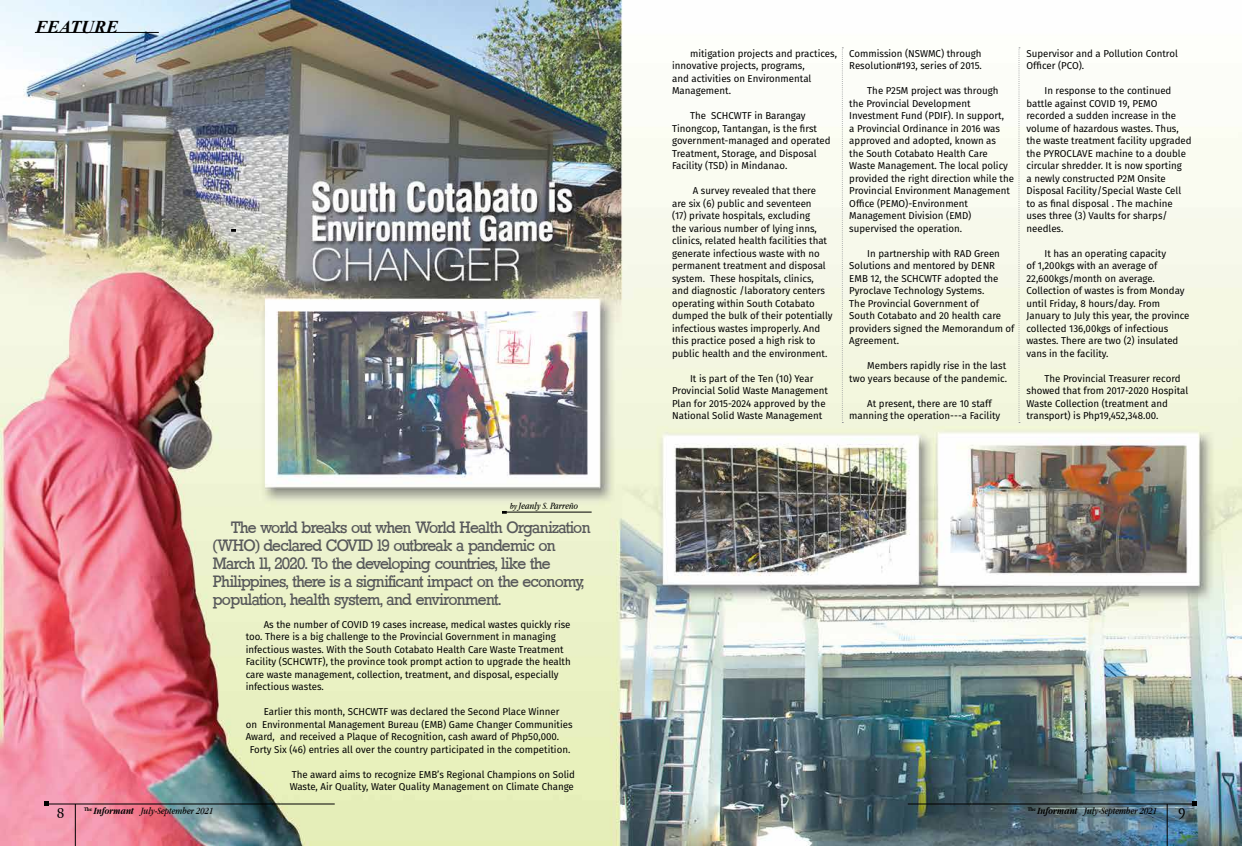
<style>
.page{position:relative;width:1242px;height:846px;background:#fff}
.page>*{position:absolute;margin:0;border:0;box-sizing:border-box;transform-origin:0 0}
.t1{font:italic 700 18px "Times New Roman";color:#000}
.t2{font:16px/18px "Rockwell";color:#58595b}
.t3{font:16px "Apple Garamond";color:#000}
.t4{font:10px/12.5px "Fira Sans";color:#000}
.t5{font:italic 10px "Apple Garamond";color:#000}
.s1{font-size:9px}
.s2{font-weight:700}
</style>
<div class="page">
<img style="left:0;top:0;width:1242px;height:846px">
<hr style="left:908px;top:804px;width:289px;height:1px;background:#000">
<hr style="left:46px;top:804px;width:289px;height:1px;background:#000">
<svg style="left:1192px;top:802px;width:5px;height:4px"></svg>
<svg style="left:44px;top:802px;width:4px;height:4px"></svg>
<hr style="left:1167px;top:804px;width:1px;height:42px;background:#000">
<hr style="left:75px;top:804px;width:1px;height:42px;background:#000">
<svg style="left:231px;top:229px;width:5px;height:3px"></svg>
<hr style="left:507px;top:512px;width:85px;height:1px;background:#000">
<svg style="left:502px;top:511px;width:5px;height:3px"></svg>
<svg style="left:842px;top:47px;width:1px;height:376px"></svg>
<svg style="left:1019px;top:47px;width:1px;height:376px"></svg>
<hr style="left:35px;top:32px;width:124px;height:1px;background:#000">
<h1 class="t1" style="left:35px;top:14px;width:85px">FEATURE</h1>
<p class="t5" style="left:510px;top:500px;width:69px"><span class="s1">by</span> Jeanly S. Parreño</p>
<p class="t2" style="left:213px;top:519px;width:379px;text-indent:18px">The world breaks out when World Health Organization (WHO) declared COVID 19 outbreak a pandemic on March 11, 2020. To the developing countries, like the Philippines, there is a significant impact on the economy, population, health system, and environment.</p>
<p class="t4" style="left:246px;top:618px;width:327px;text-indent:18px">As the number of COVID 19 cases increase, medical wastes quickly rise too. There is a big challenge to the Provincial Government in managing infectious wastes. With the South Cotabato Health Care Waste Treatment Facility (SCHCWTF), the province took prompt action to upgrade the health care waste management, collection, treatment, and disposal, especially infectious wastes.</p>
<p class="t4" style="left:264px;top:705px;width:298px">Earlier this month, SCHCWTF was declared the Second Place Winner</p>
<p class="t4" style="left:246px;top:718px;width:328px">on Environmental Management Bureau (EMB) Game Changer Communities</p>
<p class="t4" style="left:246px;top:730px;width:315px">Award, and received a Plaque of Recognition, cash award of Php50,000.</p>
<p class="t4" style="left:250px;top:743px;width:322px">Forty Six (46) entries all over the country participated in the competition.</p>
<p class="t4" style="left:290px;top:768px;width:287px">The award aims to recognize EMB’s Regional Champions on Solid<br>Waste, Air Quality, Water Quality Management on Climate Change</p>
<p class="t4" style="left:672px;top:47px;width:166px;text-indent:18px">mitigation projects and practices, innovative projects, programs,<br>and activities on Environmental<br>Management.</p>
<p class="t4" style="left:672px;top:109px;width:160px;text-indent:18px">The SCHCWTF in Barangay<br>Tinongcop, Tantangan, is the first government-managed and operated<br>Treatment, Storage, and Disposal<br>Facility (TSD) in Mindanao.</p>
<p class="t4" style="left:672px;top:184px;width:162px;text-indent:21px">A survey revealed that there<br>are six (6) public and seventeen<br>(17) private hospitals, excluding<br>the various number of lying inns, clinics, related health facilities that generate infectious waste with no permanent treatment and disposal system. These hospitals, clinics, and diagnostic /laboratory centers operating within South Cotabato dumped the bulk of their potentially infectious wastes improperly. And this practice posed a high risk to public health and the environment.</p>
<p class="t4" style="left:672px;top:372px;width:157px;text-align:center">It is part of the Ten (10) Year<br>Provincial Solid Waste Management<br>Plan for 2015-2024 approved by the<br>National Solid Waste Management</p>
<p class="t4" style="left:849px;top:47px;width:134px">Commission (NSWMC) through<br>Resolution#193, series of 2015.</p>
<p class="t4" style="left:849px;top:84px;width:166px;text-indent:18px">The P25M project was through the Provincial Development<br>Investment Fund (PDIF). In support,<br>a Provincial Ordinance in 2016 was approved and adopted, known as<br>the South Cotabato Health Care<br>Waste Management. The local policy provided the right direction while the<br>Provincial Environment Management<br>Office (PEMO)-Environment<br>Management Division (EMD) supervised the operation.</p>
<p class="t4" style="left:849px;top:247px;width:167px;text-indent:18px">In partnership with RAD Green<br>Solutions and mentored by DENR<br>EMB 12, the SCHCWTF adopted the<br>Pyroclave Technology Systems.<br>The Provincial Government of<br>South Cotabato and 20 health care providers signed the Memorandum of<br>Agreement.</p>
<p class="t4" style="left:849px;top:359px;width:159px;text-align:right">Members rapidly rise in the last<br>two years because of the pandemic.</p>
<p class="t4" style="left:849px;top:397px;width:153px;text-indent:18px">At present, there are 10 staff manning the operation---a Facility</p>
<p class="t4" style="left:1026px;top:47px;width:153px">Supervisor and a Pollution Control<br>Officer (PCO).</p>
<p class="t4" style="left:1026px;top:84px;width:167px;text-indent:18px">In response to the continued battle against COVID 19, PEMO recorded a sudden increase in the volume of hazardous wastes. Thus, the waste treatment facility upgraded the PYROCLAVE machine to a double circular shredder. It is now sporting<br>a newly constructed P2M Onsite<br>Disposal Facility/Special Waste Cell to as final disposal . The machine uses three (3) Vaults for sharps/ needles.</p>
<p class="t4" style="left:1026px;top:247px;width:165px;text-indent:18px">It has an operating capacity<br>of 1,200kgs with an average of<br>22,600kgs/month on average.<br>Collection of wastes is from Monday until Friday, 8 hours/day. From<br>January to July this year, the province collected 136,00kgs of infectious wastes. There are two (2) insulated vans in the facility.</p>
<p class="t4" style="left:1026px;top:372px;width:163px;text-indent:18px">The Provincial Treasurer record showed that from 2017-2020 Hospital Waste Collection (treatment and transport) is Php19,452,348.00.</p>
<p class="t5" style="left:84px;top:805px;width:131px"><sup>The</sup> <span class="s2">Informant</span> July-September 2021</p>
<p class="t5" style="left:1028px;top:805px;width:131px"><sup>The</sup> <span class="s2">Informant</span> July-September 2021</p>
<h2 class="t3" style="left:57px;top:804px;width:8px">8</h2>
<h2 class="t3" style="left:1179px;top:804px;width:8px">9</h2>
</div>
